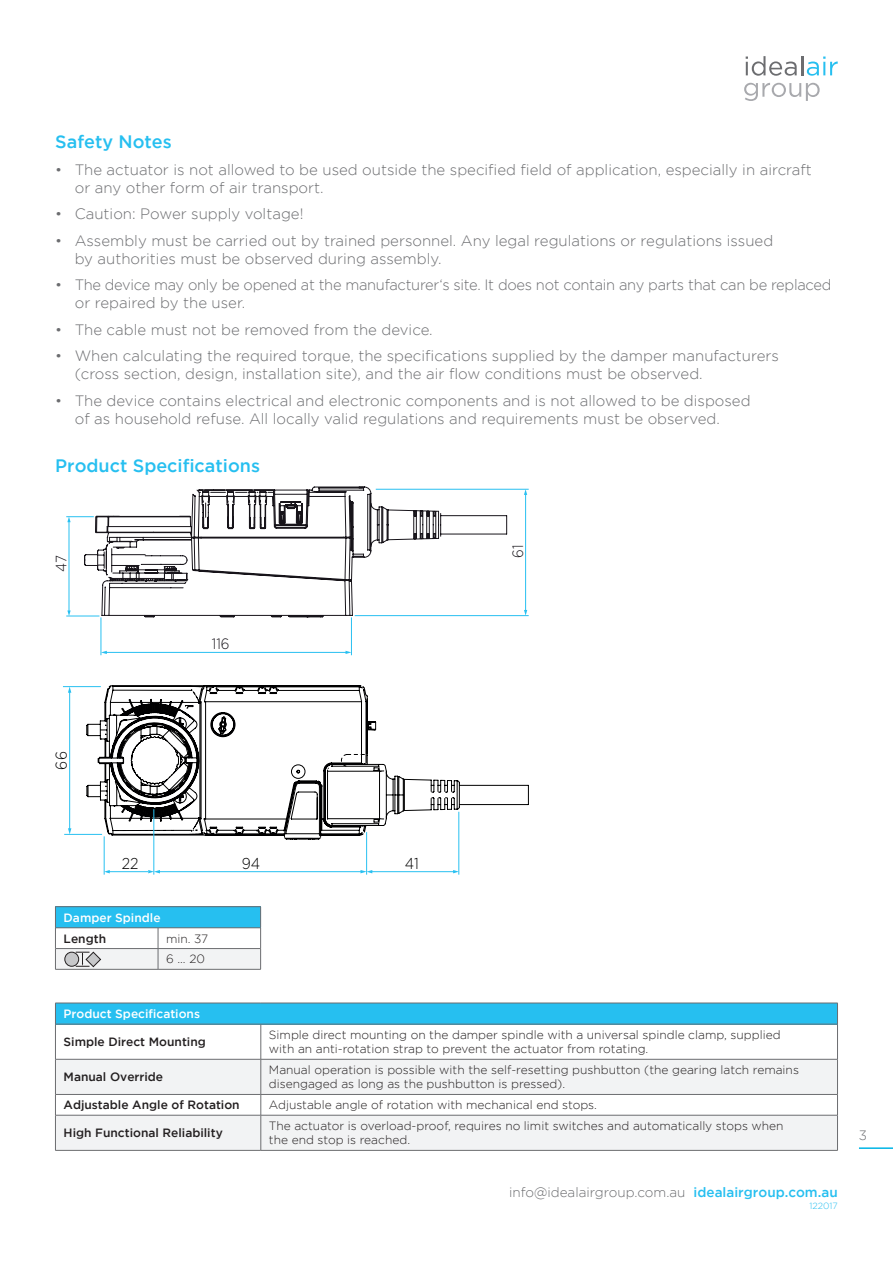
<style>
.page{position:relative;width:893px;height:1263px;background:#fff}
.page>*{position:absolute;margin:0;border:0;box-sizing:border-box;transform-origin:0 0}
.Overview_Title{font:500 18px "Gotham";color:#26bff0}
.t1{font:300 15.75px "Gotham";color:#000001;scale:.9 1}
.Overview_Title-2{font:300 15px/18px "Gotham";color:#6c6d70}
.Overview_Title-3{font:300 15px/18px "Gotham";letter-spacing:-.02em;color:#6c6d70}
.t2{font:300 15px "Gotham";color:#17141a;scale:.9 1}
.t3{font:300 13.5px "Gotham";color:#6c6d70}
.t4{font:300 12px/14.4px "Gotham";color:#231f20}
.t5{font:500 12px "Gotham";color:#231f20}
.t6{font:500 12px "Gotham";color:#fff}
.t7{font:300 9px "Gotham";color:#26bff0}
.s1{font-weight:500;color:#26bff0}
</style>
<div class="page">
<div style="left:55px;top:1003px;width:782px;height:21px;background:#26bff0"></div>
<svg style="left:56px;top:1060px;width:781px;height:90px;fill:#f2f3f4"></svg>
<hr style="left:261px;top:1024px;width:1px;height:35px;background:#6c6d70">
<hr style="left:261px;top:1059px;width:1px;height:35px;background:#6c6d70">
<svg style="left:261px;top:1095px;width:1px;height:20px"></svg>
<hr style="left:261px;top:1115px;width:1px;height:35px;background:#6c6d70">
<hr style="left:55px;top:1024px;width:1px;height:35px;background:#6c6d70">
<hr style="left:837px;top:1024px;width:1px;height:35px;background:#6c6d70">
<hr style="left:55px;top:1059px;width:1px;height:35px;background:#6c6d70">
<hr style="left:837px;top:1059px;width:1px;height:35px;background:#6c6d70">
<hr style="left:55px;top:1094px;width:206px;height:1px;background:#6c6d70">
<svg style="left:55px;top:1095px;width:1px;height:20px"></svg>
<hr style="left:261px;top:1094px;width:577px;height:1px;background:#6c6d70">
<svg style="left:837px;top:1095px;width:1px;height:20px"></svg>
<hr style="left:55px;top:1115px;width:206px;height:1px;background:#6c6d70">
<hr style="left:55px;top:1115px;width:1px;height:35px;background:#6c6d70">
<hr style="left:261px;top:1115px;width:577px;height:1px;background:#6c6d70">
<hr style="left:837px;top:1115px;width:1px;height:35px;background:#6c6d70">
<hr style="left:55px;top:1150px;width:206px;height:1px;background:#6c6d70">
<hr style="left:261px;top:1150px;width:577px;height:1px;background:#6c6d70">
<hr style="left:55px;top:1003px;width:206px;height:1px;background:#6c6d70">
<svg style="left:55px;top:1003px;width:1px;height:21px"></svg>
<hr style="left:261px;top:1003px;width:577px;height:1px;background:#6c6d70">
<svg style="left:837px;top:1003px;width:1px;height:21px"></svg>
<hr style="left:55px;top:1024px;width:206px;height:1px;background:#6c6d70">
<hr style="left:261px;top:1024px;width:577px;height:1px;background:#6c6d70">
<hr style="left:55px;top:1059px;width:206px;height:1px;background:#6c6d70">
<hr style="left:261px;top:1059px;width:577px;height:1px;background:#6c6d70">
<svg style="left:84px;top:487px;width:423px;height:130px"></svg>
<svg style="left:67px;top:610px;width:4px;height:6px"></svg>
<hr style="left:101px;top:617px;width:1px;height:38px;background:#28c0f1">
<hr style="left:351px;top:617px;width:1px;height:38px;background:#28c0f1">
<hr style="left:104px;top:652px;width:243px;height:1px;background:#28c0f1">
<svg style="left:346px;top:651px;width:5px;height:3px"></svg>
<svg style="left:101px;top:651px;width:6px;height:3px"></svg>
<hr style="left:376px;top:489px;width:153px;height:1px;background:#28c0f1">
<hr style="left:355px;top:615px;width:174px;height:1px;background:#28c0f1">
<hr style="left:525px;top:493px;width:1px;height:118px;background:#28c0f1">
<svg style="left:524px;top:610px;width:3px;height:6px"></svg>
<svg style="left:524px;top:489px;width:3px;height:6px"></svg>
<hr style="left:66px;top:616px;width:33px;height:1px;background:#28c0f1">
<hr style="left:69px;top:521px;width:1px;height:91px;background:#28c0f1">
<svg style="left:66px;top:516px;width:28px;height:6px"></svg>
<svg style="left:86px;top:685px;width:443px;height:155px"></svg>
<svg style="left:341px;top:754px;width:27px;height:13px"></svg>
<hr style="left:63px;top:686px;width:38px;height:1px;background:#28c0f1">
<svg style="left:68px;top:687px;width:3px;height:6px"></svg>
<hr style="left:104px;top:836px;width:1px;height:39px;background:#28c0f1">
<hr style="left:153px;top:809px;width:1px;height:66px;background:#28c0f1">
<hr style="left:366px;top:832px;width:1px;height:43px;background:#28c0f1">
<hr style="left:458px;top:812px;width:1px;height:63px;background:#28c0f1">
<hr style="left:106px;top:871px;width:42px;height:1px;background:#28c0f1">
<svg style="left:104px;top:870px;width:6px;height:3px"></svg>
<hr style="left:158px;top:871px;width:203px;height:1px;background:#28c0f1">
<svg style="left:148px;top:870px;width:12px;height:3px"></svg>
<hr style="left:371px;top:871px;width:83px;height:1px;background:#28c0f1">
<svg style="left:453px;top:870px;width:6px;height:3px"></svg>
<svg style="left:360px;top:870px;width:12px;height:3px"></svg>
<hr style="left:64px;top:834px;width:38px;height:1px;background:#28c0f1">
<hr style="left:69px;top:692px;width:1px;height:137px;background:#28c0f1">
<svg style="left:68px;top:828px;width:3px;height:6px"></svg>
<hr style="left:55px;top:969px;width:103px;height:1px;background:#6c6d70">
<hr style="left:158px;top:969px;width:103px;height:1px;background:#6c6d70">
<hr style="left:55px;top:906px;width:103px;height:1px;background:#6c6d70">
<hr style="left:158px;top:906px;width:103px;height:1px;background:#6c6d70">
<svg style="left:55px;top:907px;width:206px;height:62px"></svg>
<hr style="left:859px;top:1147px;width:34px;height:2px;background:#00b5e6">
<svg style="left:746px;top:56px;width:92px;height:20px"></svg>
<svg style="left:744px;top:83px;width:76px;height:18px"></svg>
<p class="Overview_Title" style="left:55px;top:132px;width:118px">Safety Notes</p>
<p class="Overview_Title-2" style="left:75px;top:160px;width:739px;text-indent:-20px">• The actuator is not allowed to be used outside the specified field of application, especially in aircraft or any other form of air transport.</p>
<p class="Overview_Title-2" style="left:55px;top:205px;width:250px">• Caution: Power supply voltage!</p>
<p class="Overview_Title-2" style="left:75px;top:231px;width:700px;text-indent:-20px">• Assembly must be carried out by trained personnel. Any legal regulations or regulations issued by authorities must be observed during assembly.</p>
<p class="Overview_Title-3" style="left:75px;top:276px;width:758px;text-indent:-20px">• The device may only be opened at the manufacturer‘s site. It does not contain any parts that can be replaced or repaired by the user.</p>
<p class="Overview_Title-2" style="left:55px;top:320px;width:379px">• The cable must not be removed from the device.</p>
<p class="Overview_Title-2" style="left:75px;top:347px;width:706px;text-indent:-20px">• When calculating the required torque, the specifications supplied by the damper manufacturers (cross section, design, installation site), and the air flow conditions must be observed.</p>
<p class="Overview_Title-2" style="left:75px;top:391px;width:677px;text-indent:-20px">• The device contains electrical and electronic components and is not allowed to be disposed of as household refuse. All locally valid regulations and requirements must be observed.</p>
<p class="Overview_Title" style="left:55px;top:456px;width:206px">Product Specifications</p>
<p class="t2" style="left:52px;top:572px;width:20px;rotate:-90deg">47</p>
<p class="t2" style="left:212px;top:635px;width:21px">116</p>
<p class="t2" style="left:508px;top:558px;width:16px;rotate:-90deg">61</p>
<p class="t1" style="left:51px;top:769px;width:22px;rotate:-90deg">66</p>
<p class="t1" style="left:122px;top:853px;width:20px">22</p>
<p class="t1" style="left:242px;top:853px;width:22px">94</p>
<p class="t1" style="left:405px;top:853px;width:17px">41</p>
<p class="t6" style="left:64px;top:910px;width:98px">Damper Spindle</p>
<p class="t5" style="left:64px;top:931px;width:44px">Length</p>
<p class="t4" style="left:166px;top:931px;width:44px">min. 37</p>
<p class="t4" style="left:166px;top:952px;width:40px">6 ... 20</p>
<p class="t6" style="left:64px;top:1007px;width:138px">Product Specifications</p>
<p class="t5" style="left:64px;top:1035px;width:144px">Simple Direct Mounting</p>
<p class="t4" style="left:269px;top:1027px;width:513px">Simple direct mounting on the damper spindle with a universal spindle clamp, supplied with an anti-rotation strap to prevent the actuator from rotating.</p>
<p class="t5" style="left:64px;top:1070px;width:101px">Manual Override</p>
<p class="t4" style="left:269px;top:1062px;width:531px">Manual operation is possible with the self-resetting pushbutton (the gearing latch remains</p>
<p class="t4" style="left:269px;top:1077px;width:298px">disengaged as long as the pushbutton is pressed).</p>
<p class="t5" style="left:64px;top:1098px;width:178px">Adjustable Angle of Rotation</p>
<p class="t4" style="left:269px;top:1097px;width:330px">Adjustable angle of rotation with mechanical end stops.</p>
<p class="t5" style="left:64px;top:1126px;width:161px">High Functional Reliability</p>
<p class="t4" style="left:269px;top:1118px;width:516px">The actuator is overload-proof, requires no limit switches and automatically stops when the end stop is reached.</p>
<p class="t3" style="left:509px;top:1185px;width:330px">info@idealairgroup.com.au <span class="s1">idealairgroup.com.au</span></p>
<p class="t7" style="left:809px;top:1201px;width:30px">122017</p>
<p class="t3" style="left:859px;top:1128px;width:10px">3</p>
</div>
